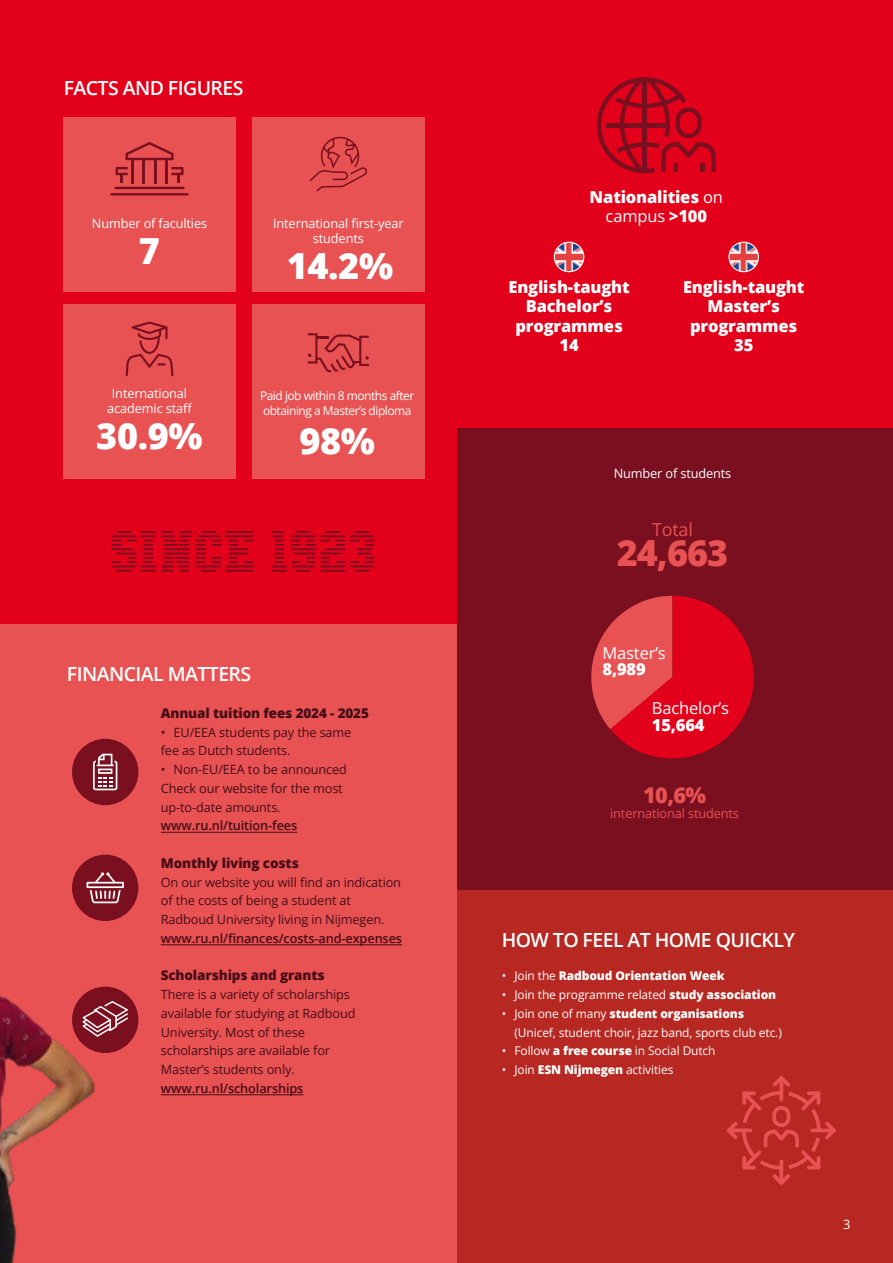
<style>
.page{position:relative;width:893px;height:1263px;background:#fff}
.page>*{position:absolute;margin:0;border:0;box-sizing:border-box;transform-origin:0 0}
.t1{font:800 36px "Open Sans";color:#fff}
.t2{font:800 36px "Open Sans";color:#e85252}
.t3{font:800 21.75px "Open Sans";color:#e85252}
.t4{font:600 19.5px "Open Sans";letter-spacing:-.03em;color:#fff}
.t5{font:18px "Open Sans";letter-spacing:-.01em;color:#e85252}
.t6{font:800 16.5px/19.5px "Open Sans";letter-spacing:-.01em;color:#fff;text-align:center}
.t7{font:16.5px "Open Sans";letter-spacing:-.01em;color:#fff}
.t8{font:800 13.5px "Open Sans";letter-spacing:-.01em;color:#460d18}
.t9{font:12.75px/18.8px "Open Sans";letter-spacing:-.01em;color:#460d18}
.t10{font:12.75px/15px "Open Sans";letter-spacing:-.01em;color:#fff;text-align:center}
.t11{font:600 12.75px "Open Sans";letter-spacing:-.01em;color:#460d18}
.t12{font:12.75px "Open Sans";letter-spacing:-.01em;color:#e85252}
.t13{font:12px/18.8px "Open Sans";letter-spacing:-.01em;color:#fff}
.t14{font:12px/15px "Open Sans";letter-spacing:-.04em;color:#fff}
.t15{font:800 12px "Open Sans";letter-spacing:-.01em;color:#fff}
.s1{font-weight:400}
.s2{font-weight:800}
</style>
<div class="page">
<div style="left:0;top:0;width:893px;height:624px;background:#e2001a"></div>
<div style="left:0;top:624px;width:488px;height:639px;background:#e85252"></div>
<div style="left:457px;top:428px;width:436px;height:472px;background:#7a0f20"></div>
<div style="left:457px;top:891px;width:436px;height:372px;background:#b62821"></div>
<svg style="left:112px;top:531px;width:262px;height:41px"></svg>
<svg style="left:727px;top:1076px;width:109px;height:109px"></svg>
<div style="left:63px;top:117px;width:173px;height:175px;background:#e85252"></div>
<div style="left:252px;top:117px;width:173px;height:175px;background:#e85252"></div>
<div style="left:63px;top:304px;width:173px;height:175px;background:#e85252"></div>
<div style="left:252px;top:304px;width:173px;height:175px;background:#e85252"></div>
<hr style="left:161px;top:832px;width:136px;height:1px;background:#460d18">
<hr style="left:161px;top:1094px;width:142px;height:1px;background:#460d18">
<hr style="left:161px;top:944px;width:241px;height:1px;background:#460d18">
<div style="left:72px;top:855px;width:66px;height:66px;background:#7a0f20;border-radius:50%"></div>
<svg style="left:98px;top:872px;width:26px;height:31px"></svg>
<div style="left:72px;top:987px;width:66px;height:66px;background:#7a0f20;border-radius:50%"></div>
<svg style="left:98px;top:1001px;width:30px;height:36px"></svg>
<div style="left:72px;top:739px;width:66px;height:66px;background:#7a0f20;border-radius:50%"></div>
<svg style="left:93px;top:754px;width:24px;height:36px"></svg>
<div style="left:554px;top:242px;width:30px;height:30px;background:#000;opacity:.3"></div>
<img style="left:554px;top:242px;width:30px;height:30px;border-radius:15px">
<div style="left:554px;top:242px;width:30px;height:30px;border:1px solid #fff;border-radius:50%"></div>
<div style="left:729px;top:242px;width:29px;height:30px;background:#000;opacity:.3"></div>
<img style="left:729px;top:242px;width:29px;height:30px;border-radius:15px">
<div style="left:728px;top:242px;width:31px;height:30px;border:1px solid #fff;border-radius:50%"></div>
<svg style="left:596px;top:77px;width:120px;height:96px"></svg>
<hr style="left:131px;top:159px;width:3px;height:24px;background:#7a0f20">
<hr style="left:143px;top:159px;width:2px;height:24px;background:#7a0f20">
<hr style="left:154px;top:159px;width:2px;height:24px;background:#7a0f20">
<hr style="left:165px;top:159px;width:3px;height:24px;background:#7a0f20">
<hr style="left:110px;top:193px;width:79px;height:2px;background:#7a0f20">
<svg style="left:125px;top:142px;width:49px;height:18px"></svg>
<hr style="left:114px;top:187px;width:71px;height:2px;background:#7a0f20">
<svg style="left:115px;top:167px;width:13px;height:16px"></svg>
<svg style="left:171px;top:167px;width:13px;height:16px"></svg>
<svg style="left:126px;top:321px;width:47px;height:55px"></svg>
<svg style="left:308px;top:333px;width:61px;height:39px"></svg>
<svg style="left:591px;top:596px;width:163px;height:162px"></svg>
<img style="left:0;top:875px;width:98px;height:388px">
<svg style="left:309px;top:136px;width:59px;height:56px"></svg>
<h3 class="t4" style="left:64px;top:74px;width:181px">FACTS AND FIGURES</h3>
<p class="t10" style="left:92px;top:215px;width:117px">Number of faculties</p>
<h1 class="t1" style="left:139px;top:223px;width:23px">7</h1>
<p class="t10" style="left:107px;top:386px;width:87px">International academic staff</p>
<h1 class="t1" style="left:96px;top:409px;width:108px">30.9%</h1>
<p class="t10" style="left:273px;top:215px;width:132px">International first-year students</p>
<h1 class="t1" style="left:287px;top:238px;width:108px">14.2%</h1>
<p class="t14" style="left:260px;top:388px;width:156px">Paid job within 8 months after obtaining a Master’s diploma</p>
<h1 class="t1" style="left:299px;top:413px;width:77px">98%</h1>
<h3 class="t4" style="left:67px;top:661px;width:186px">FINANCIAL MATTERS</h3>
<p class="t8" style="left:161px;top:703px;width:210px">Annual tuition fees 2024 - 2025</p>
<p class="t9" style="left:161px;top:722px;width:192px">• EU/EEA students pay the same fee as Dutch students.</p>
<p class="t9" style="left:161px;top:760px;width:188px">• Non-EU/EEA to be announced<br>Check our website for the most up-to-date amounts.</p>
<p class="t11" style="left:161px;top:817px;width:138px">www.ru.nl/tuition-fees</p>
<p class="t8" style="left:161px;top:853px;width:140px">Monthly living costs</p>
<p class="t9" style="left:161px;top:872px;width:242px">On our website you will find an indication of the costs of being a student at<br>Radboud University living in Nijmegen.</p>
<p class="t11" style="left:161px;top:929px;width:243px">www.ru.nl/finances/costs-and-expenses</p>
<p class="t8" style="left:161px;top:965px;width:165px">Scholarships and grants</p>
<p class="t9" style="left:161px;top:985px;width:196px">There is a variety of scholarships available for studying at Radboud<br>University. Most of these scholarships are available for<br>Master’s students only.</p>
<p class="t11" style="left:161px;top:1079px;width:144px">www.ru.nl/scholarships</p>
<p class="t6" style="left:590px;top:186px;width:135px">Nationalities <span class="s1">on campus</span> &gt;100</p>
<p class="t6" style="left:508px;top:276px;width:123px">English-taught<br>Bachelor’s programmes<br>14</p>
<p class="t6" style="left:683px;top:276px;width:123px">English-taught<br>Master’s programmes<br>35</p>
<p class="t10" style="left:614px;top:466px;width:119px">Number of students</p>
<h3 class="t5" style="left:652px;top:517px;width:42px">Total</h3>
<h1 class="t2" style="left:617px;top:525px;width:113px">24,663</h1>
<p class="t7" style="left:603px;top:642px;width:65px">Master’s</p>
<p class="t6" style="left:603px;top:659px;width:45px">8,989</p>
<p class="t7" style="left:652px;top:697px;width:79px">Bachelor’s</p>
<p class="t6" style="left:652px;top:714px;width:54px">15,664</p>
<h2 class="t3" style="left:643px;top:778px;width:64px">10,6%</h2>
<p class="t12" style="left:610px;top:804px;width:130px">international students</p>
<h3 class="t4" style="left:502px;top:926px;width:295px">HOW TO FEEL AT HOME QUICKLY</h3>
<p class="t15" style="left:502px;top:967px;width:224px"><span class="s1">• Join the</span> Radboud Orientation Week</p>
<p class="t13" style="left:502px;top:985px;width:276px">• Join the programme related <span class="s2">study association</span></p>
<p class="t13" style="left:514px;top:1004px;width:269px;text-indent:-13px">• Join one of many <span class="s2">student organisations </span>(Unicef, student choir, jazz band, sports club etc.)</p>
<p class="t13" style="left:502px;top:1041px;width:215px">• Follow <span class="s2">a free course</span> in Social Dutch</p>
<p class="t13" style="left:502px;top:1060px;width:173px">• Join <span class="s2">ESN Nijmegen</span> activities</p>
<p class="t10" style="left:843px;top:1217px;width:9px">3</p>
</div>
